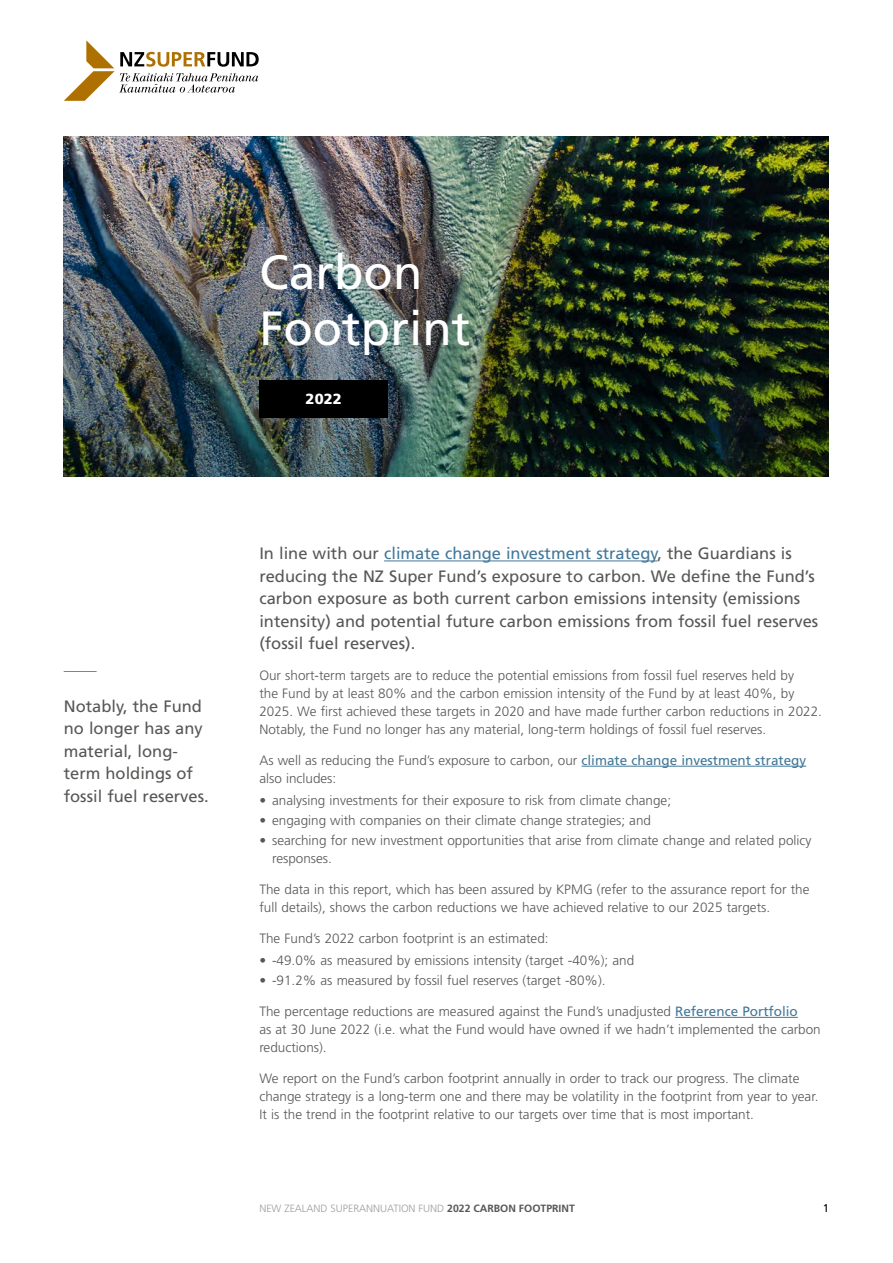
<style>
.page{position:relative;width:893px;height:1263px;background:#fff}
.page>*{position:absolute;margin:0;border:0;box-sizing:border-box;transform-origin:0 0}
.t1{font:48.15px/55.5px "Frutiger";color:#fff}
.t2{font:16.5px/22.5px "Frutiger";color:#575756}
.t3{font:italic 300 16.5px "Frutiger";color:#ae7001}
.t4{font:900 14.7px "Frutiger";color:#fff}
.t5{font:300 13.5px/18px "Frutiger";color:#575756}
.t6{font:11.25px "Frutiger";color:#000}
.t7{font:300 10.5px "Frutiger";color:#9d9d9c}
.s1{color:#427899}
.s2{font-weight:400;color:#427899}
.s3{font-weight:700;color:#575756}
</style>
<div class="page">
<svg style="left:64px;top:40px;width:195px;height:61px"></svg>
<hr style="left:384px;top:560px;width:273px;height:1px;background:#427899">
<hr style="left:581px;top:766px;width:225px;height:1px;background:#427899">
<hr style="left:675px;top:1017px;width:123px;height:1px;background:#427899">
<img style="left:64px;top:136px;width:765px;height:14px">
<img style="left:64px;top:150px;width:765px;height:327px">
<div style="left:259px;top:381px;width:129px;height:37px;background:#000"></div>
<h1 class="t1" style="left:259px;top:244px;width:213px">Carbon<br>Footprint</h1>
<p class="t4" style="left:306px;top:390px;width:38px">2022</p>
<p class="t3" style="left:64px;top:661px;width:34px">——</p>
<p class="t2" style="left:64px;top:694px;width:146px">Notably, the Fund no longer has any material, long&shy;term holdings of fossil fuel reserves.</p>
<p class="t2" style="left:259px;top:542px;width:560px">In line with our <span class="s1">climate change investment strategy</span>, the Guardians is reducing the NZ Super Fund’s exposure to carbon. We define the Fund’s carbon exposure as both current carbon emissions intensity (emissions intensity) and potential future carbon emissions from fossil fuel reserves (fossil fuel reserves).</p>
<p class="t5" style="left:259px;top:666px;width:564px">Our short-term targets are to reduce the potential emissions from fossil fuel reserves held by<br>the Fund by at least 80% and the carbon emission intensity of the Fund by at least 40%, by 2025. We first achieved these targets in 2020 and have made further carbon reductions in 2022.<br>Notably, the Fund no longer has any material, long-term holdings of fossil fuel reserves.</p>
<p class="t5" style="left:259px;top:751px;width:548px">As well as reducing the Fund’s exposure to carbon, our <span class="s2">climate change investment strategy </span>also includes:</p>
<p class="t5" style="left:259px;top:791px;width:413px">• analysing investments for their exposure to risk from climate change;</p>
<p class="t5" style="left:259px;top:811px;width:393px">• engaging with companies on their climate change strategies; and</p>
<p class="t5" style="left:272px;top:832px;width:541px;text-indent:-13px">• searching for new investment opportunities that arise from climate change and related policy responses.</p>
<p class="t5" style="left:259px;top:880px;width:552px">The data in this report, which has been assured by KPMG (refer to the assurance report for the full details), shows the carbon reductions we have achieved relative to our 2025 targets.</p>
<p class="t5" style="left:259px;top:929px;width:291px">The Fund’s 2022 carbon footprint is an estimated:</p>
<p class="t5" style="left:259px;top:951px;width:376px">• -49.0% as measured by emissions intensity (target -40%); and</p>
<p class="t5" style="left:259px;top:971px;width:348px">• -91.2% as measured by fossil fuel reserves (target -80%).</p>
<p class="t5" style="left:259px;top:1002px;width:563px">The percentage reductions are measured against the Fund’s unadjusted <span class="s2">Reference Portfolio<br></span>as at 30 June 2022 (i.e. what the Fund would have owned if we hadn’t implemented the carbon reductions).</p>
<p class="t5" style="left:259px;top:1069px;width:560px">We report on the Fund’s carbon footprint annually in order to track our progress. The climate change strategy is a long-term one and there may be volatility in the footprint from year to year.<br>It is the trend in the footprint relative to our targets over time that is most important.</p>
<p class="t7" style="left:259px;top:1203px;width:317px">NEW ZEALAND SUPERANNUATION FUND <span class="s3">2022 CARBON FOOTPRINT</span></p>
<p class="t6" style="left:823px;top:1202px;width:8px">1</p>
</div>
